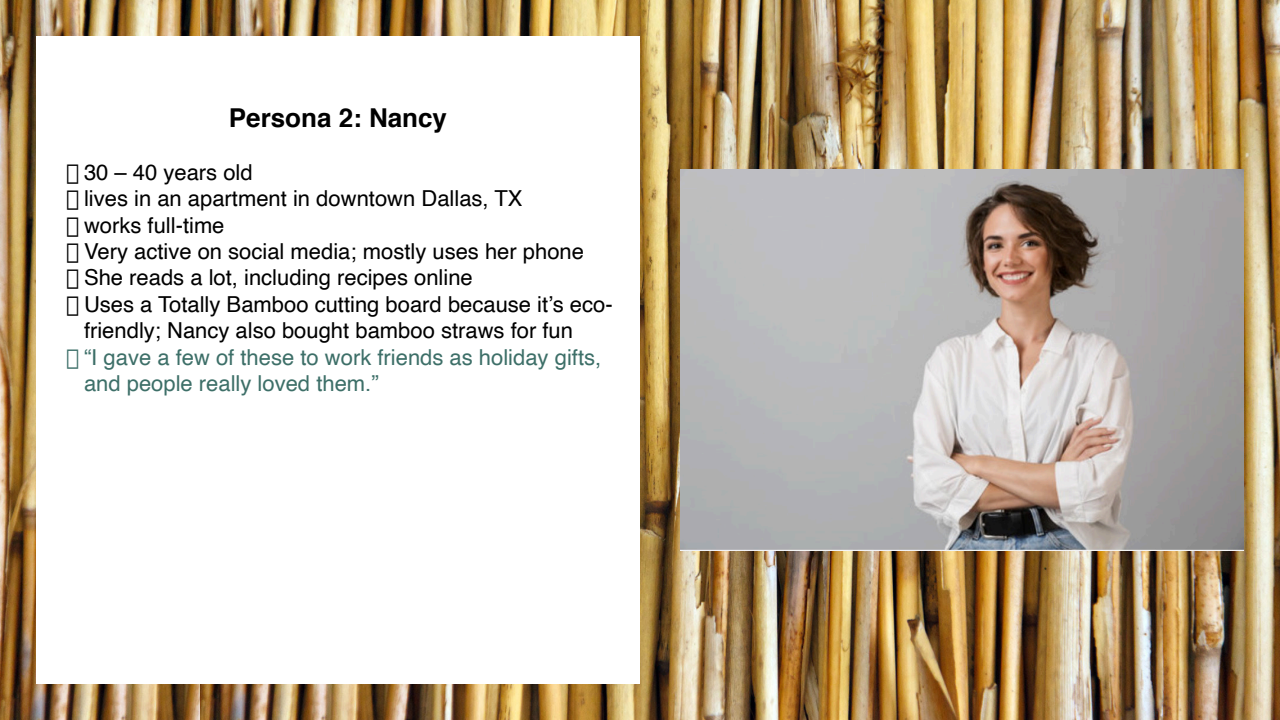
<style>
.page{position:relative;width:1280px;height:720px;background:#fff}
.page>*{position:absolute;margin:0;border:0;box-sizing:border-box;transform-origin:0 0}
.t1{font:700 26px "Helvetica";color:#000}
.t2{font:22px/26.4px "Helvetica";color:#000}
.t3{font:22px/26.4px "Helvetica";color:#3d6f68}
</style>
<div class="page">
<img style="left:0;top:0;width:200px;height:720px">
<img style="left:200px;top:0;width:1080px;height:720px">
<div style="left:36px;top:36px;width:604px;height:648px;background:#fff"></div>
<img style="left:680px;top:169px;width:564px;height:382px">
<p class="t1" style="left:229px;top:97px;width:220px">Persona 2: Nancy</p>
<p class="t2" style="left:66px;top:159px;width:188px">• 30 – 40 years old</p>
<p class="t2" style="left:66px;top:186px;width:458px">• lives in an apartment in downtown Dallas, TX</p>
<p class="t2" style="left:66px;top:212px;width:160px">• works full-time</p>
<p class="t2" style="left:66px;top:239px;width:520px">• Very active on social media; mostly uses her phone</p>
<p class="t2" style="left:66px;top:265px;width:408px">• She reads a lot, including recipes online</p>
<p class="t2" style="left:84px;top:291px;width:530px;text-indent:-18px">• Uses a Totally Bamboo cutting board because it’s eco&shy;friendly; Nancy also bought bamboo straws for fun</p>
<p class="t3" style="left:84px;top:344px;width:519px;text-indent:-18px">• “I gave a few of these to work friends as holiday gifts, and people really loved them.”</p>
</div>
